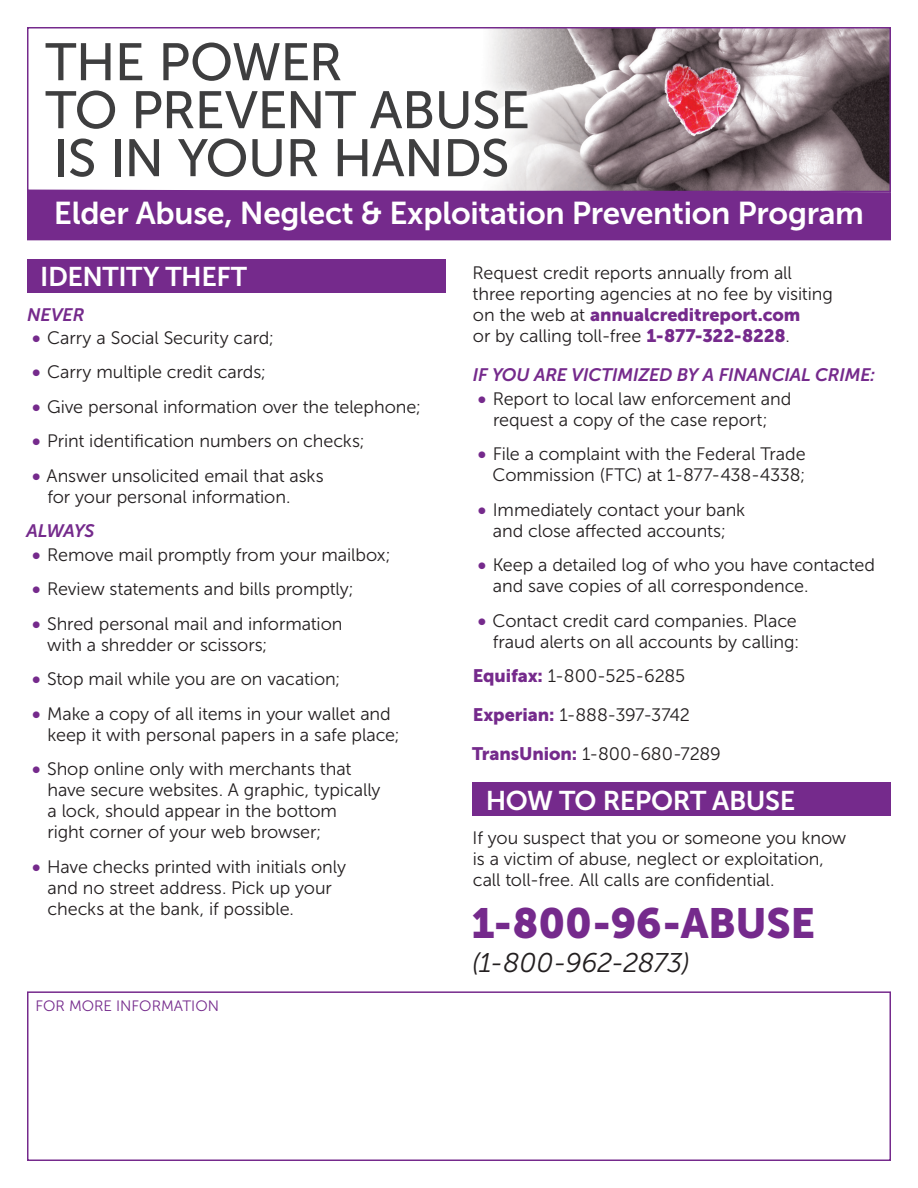
<style>
.page{position:relative;width:918px;height:1188px;background:#fff}
.page>*{position:absolute;margin:0;border:0;box-sizing:border-box;transform-origin:0 0}
.t1{font:52.5px/48px "Museo Sans 500";letter-spacing:-.015em;color:#3e3e3f}
.t2{font:42px "Museo Sans 900";letter-spacing:-.01em;color:#752a8c}
.t3{font:31.5px "Museo Sans 700";letter-spacing:-.01em;color:#fff}
.t4{font:27px "Museo Sans 700";letter-spacing:-.02em;color:#fff}
.t5{font:italic 27px "Museo Sans 300";letter-spacing:-.01em;color:#231f20}
.t6{font:18px/21px "Museo Sans 300";letter-spacing:-.005em;color:#231f20}
.t7{font:italic 18px "Museo Sans 700";letter-spacing:-.01em;color:#752a8c}
.t8{font:18px "Museo Sans 900";letter-spacing:-.005em;color:#752a8c}
.t9{font:15px "Museo Sans 300";color:#752a8c}
.s1{font-family:"Museo Sans 900";color:#752a8c}
.s2{font-family:"Museo Sans 300";color:#231f20}
</style>
<div class="page">
<div style="left:27px;top:991px;width:864px;height:170px;border:2px solid #752a8c"></div>
<img style="left:540px;top:30px;width:348px;height:158px">
<div style="left:27px;top:27px;width:864px;height:165px;border:2px solid #752a8c"></div>
<img style="left:490px;top:30px;width:50px;height:158px">
<svg style="left:27px;top:188px;width:864px;height:53px;background:#7a3390"></svg>
<div style="left:27px;top:259px;width:419px;height:34px;background:#752a8c"></div>
<div style="left:472px;top:783px;width:419px;height:33px;background:#752a8c"></div>
<h1 class="t1" style="left:45px;top:38px;width:486px">THE POWER<br>TO PREVENT ABUSE<br>IS IN YOUR HANDS</h1>
<h3 class="t3" style="left:54px;top:196px;width:812px">Elder Abuse, Neglect &amp; Exploitation Prevention Program</h3>
<h3 class="t4" style="left:40px;top:262px;width:209px">IDENTITY THEFT</h3>
<p class="t7" style="left:27px;top:304px;width:59px">NEVER</p>
<p class="t6" style="left:32px;top:327px;width:243px"><span class="s1">•</span> Carry a Social Security card;</p>
<p class="t6" style="left:32px;top:362px;width:235px"><span class="s1">•</span> Carry multiple credit cards;</p>
<p class="t6" style="left:32px;top:396px;width:390px"><span class="s1">•</span> Give personal information over the telephone;</p>
<p class="t6" style="left:32px;top:431px;width:334px"><span class="s1">•</span> Print identification numbers on checks;</p>
<p class="t6" style="left:47px;top:465px;width:278px;text-indent:-15px"><span class="s1">•</span> Answer unsolicited email that asks for your personal information.</p>
<p class="t7" style="left:27px;top:521px;width:69px">ALWAYS</p>
<p class="t6" style="left:32px;top:544px;width:360px"><span class="s1">•</span> Remove mail promptly from your mailbox;</p>
<p class="t6" style="left:32px;top:578px;width:323px"><span class="s1">•</span> Review statements and bills promptly;</p>
<p class="t6" style="left:47px;top:613px;width:297px;text-indent:-15px"><span class="s1">•</span> Shred personal mail and information with a shredder or scissors;</p>
<p class="t6" style="left:32px;top:669px;width:310px"><span class="s1">•</span> Stop mail while you are on vacation;</p>
<p class="t6" style="left:48px;top:703px;width:354px;text-indent:-15px"><span class="s1">•</span> Make a copy of all items in your wallet and keep it with personal papers in a safe place;</p>
<p class="t6" style="left:47px;top:759px;width:335px;text-indent:-15px"><span class="s1">•</span> Shop online only with merchants that have secure websites. A graphic, typically a lock, should appear in the bottom<br>right corner of your web browser;</p>
<p class="t6" style="left:47px;top:856px;width:300px;text-indent:-15px"><span class="s1">•</span> Have checks printed with initials only and no street address. Pick up your checks at the bank, if possible.</p>
<p class="t6" style="left:472px;top:263px;width:362px">Request credit reports annually from all three reporting agencies at no fee by visiting</p>
<p class="t8" style="left:473px;top:305px;width:329px"><span class="s2">on the web at</span> annualcreditreport.com</p>
<p class="t6" style="left:473px;top:326px;width:318px">or by calling toll-free <span class="s1">1-877-322-8228</span>.</p>
<p class="t7" style="left:473px;top:365px;width:404px">IF YOU ARE VICTIMIZED BY A FINANCIAL CRIME:</p>
<p class="t6" style="left:478px;top:388px;width:315px;text-align:center"><span class="s1">•</span> Report to local law enforcement and request a copy of the case report;</p>
<p class="t6" style="left:478px;top:444px;width:329px;text-align:right"><span class="s1">•</span> File a complaint with the Federal Trade<br>Commission (FTC) at 1-877-438-4338;</p>
<p class="t6" style="left:478px;top:499px;width:269px;text-align:center"><span class="s1">•</span> Immediately contact your bank and close affected accounts;</p>
<p class="t6" style="left:493px;top:555px;width:384px;text-indent:-15px"><span class="s1">•</span> Keep a detailed log of who you have contacted and save copies of all correspondence.</p>
<p class="t6" style="left:478px;top:610px;width:323px;text-align:right"><span class="s1">•</span> Contact credit card companies. Place fraud alerts on all accounts by calling:</p>
<p class="t6" style="left:472px;top:657px;width:250px;line-height:39px"><span class="s1">Equifax:</span> 1-800-525-6285<br><span class="s1">Experian:</span> 1-888-397-3742<br><span class="s1">TransUnion:</span> 1-800-680-7289</p>
<h3 class="t4" style="left:486px;top:785px;width:311px">HOW TO REPORT ABUSE</h3>
<p class="t6" style="left:473px;top:828px;width:375px">If you suspect that you or someone you know is a victim of abuse, neglect or exploitation, call toll-free. All calls are confidential.</p>
<h2 class="t2" style="left:471px;top:899px;width:345px">1-800-96-ABUSE</h2>
<h3 class="t5" style="left:472px;top:948px;width:219px">(1-800-962-2873)</h3>
<p class="t9" style="left:36px;top:998px;width:185px">FOR MORE INFORMATION</p>
</div>
